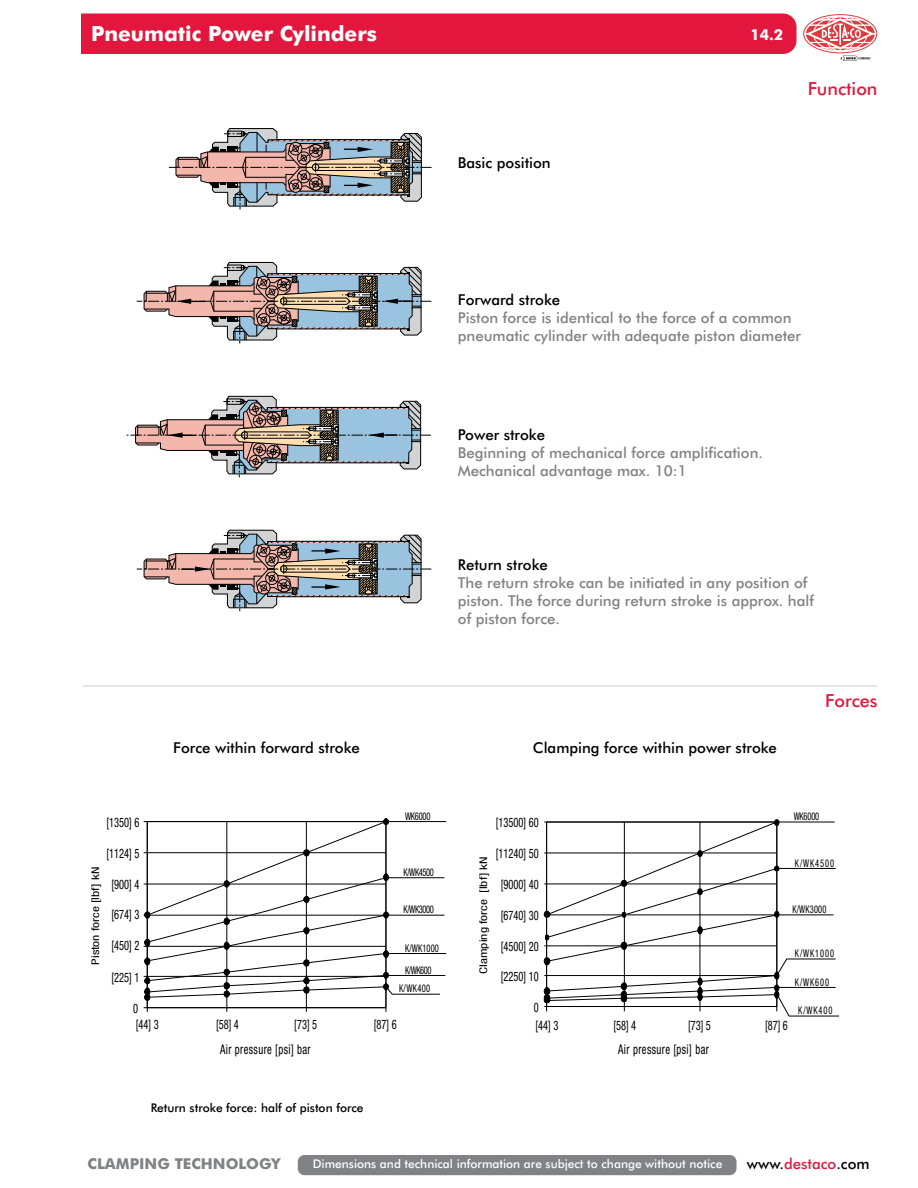
<style>
.page{position:relative;width:918px;height:1188px;background:#fff}
.page>*{position:absolute;margin:0;border:0;box-sizing:border-box;transform-origin:0 0}
.t1{font:700 21px "Futura BT";color:#fff}
.t2{font:500 18px "Futura BT";color:#e3173e}
.t3{font:500 15px/18px "Futura BT";color:#808285}
.t4{font:500 15px "Futura BT";color:#000}
.t5{font:700 15px "Futura BT";color:#808285}
.t6{font:700 15px "Futura BT";color:#fff}
.t7{font:condensed 13.35px "Helvetica Neue";letter-spacing:.04em;color:#000;scale:.8 1}
.t8{font:condensed 13.05px "Helvetica Neue";color:#000;scale:.8 1}
.t9{font:condensed 13.05px "Helvetica Neue";color:#000;scale:.79 1}
.t10{font:500 12px "Futura BT";color:#fff}
.t11{font:500 12px "Futura BT";color:#000}
.t12{font:condensed 10.65px/21.9px "Helvetica Neue";color:#000;scale:.8 1}
.t13{font:condensed 10.65px "Helvetica Neue";color:#000;scale:.79 1}
.t14{font:condensed 10.65px "Helvetica Neue";color:#000;scale:1.25 1}
.s1{color:#000}
.s2{color:#e3173e}
</style>
<div class="page">
<div style="left:14px;top:14px;width:782px;height:40px;background:#e3173e;border-radius:14px"></div>
<div style="left:10px;top:11px;width:71px;height:47px;background:#fff"></div>
<svg style="left:804px;top:15px;width:73px;height:38px"></svg>
<div style="left:803px;top:14px;width:74px;height:39px;border:1px solid #e13a3e;border-radius:50%"></div>
<div style="left:813px;top:16px;width:55px;height:35px;border:1px solid #fff;border-radius:50%"></div>
<svg style="left:805px;top:18px;width:70px;height:31px"></svg>
<svg style="left:841px;top:56px;width:30px;height:5px"></svg>
<div style="left:298px;top:1155px;width:438px;height:20px;background:#808285;border-radius:7px"></div>
<svg style="left:169px;top:128px;width:263px;height:82px"></svg>
<svg style="left:137px;top:262px;width:294px;height:81px"></svg>
<svg style="left:126px;top:396px;width:305px;height:81px"></svg>
<svg style="left:137px;top:530px;width:294px;height:81px"></svg>
<hr style="left:227px;top:822px;width:1px;height:186px;background:#000">
<hr style="left:306px;top:822px;width:1px;height:186px;background:#000">
<hr style="left:386px;top:822px;width:1px;height:186px;background:#000">
<hr style="left:147px;top:822px;width:1px;height:186px;background:#000">
<hr style="left:147px;top:1007px;width:239px;height:1px;background:#000">
<svg style="left:144px;top:1007px;width:4px;height:5px"></svg>
<div style="left:144px;top:994px;width:6px;height:7px;border:1px solid #000;border-radius:50%"></div>
<div style="left:383px;top:818px;width:6px;height:7px;border:1px solid #000;border-radius:50%"></div>
<hr style="left:385px;top:877px;width:59px;height:1px;background:#000">
<hr style="left:385px;top:915px;width:59px;height:1px;background:#000">
<hr style="left:387px;top:953px;width:59px;height:1px;background:#000">
<hr style="left:386px;top:975px;width:59px;height:1px;background:#000">
<hr style="left:387px;top:821px;width:59px;height:1px;background:#000">
<svg style="left:144px;top:819px;width:297px;height:181px"></svg>
<svg style="left:544px;top:819px;width:296px;height:198px"></svg>
<hr style="left:82px;top:685px;width:796px;height:2px;background:#dcddde">
<p class="t1" style="left:91px;top:25px;width:287px">Pneumatic Power Cylinders</p>
<p class="t4" style="left:458px;top:157px;width:94px">Basic position</p>
<p class="t6" style="left:750px;top:29px;width:34px">14. 2</p>
<p class="t2" style="left:808px;top:81px;width:71px">Function</p>
<p class="t3" style="left:458px;top:292px;width:345px"><span class="s1">Forward stroke<br></span>Piston force is identical to the force of a common pneumatic cylinder with ade qua te piston diameter</p>
<p class="t3" style="left:458px;top:427px;width:307px"><span class="s1">Power stroke<br></span>Beginning of mechanical force amplification.<br>Mechanical advantage max. 10:1</p>
<p class="t3" style="left:458px;top:557px;width:358px"><span class="s1">Return stroke<br></span>The return stroke can be initiated in any position of piston. The force during return stroke is approx. half of piston force.</p>
<p class="t2" style="left:825px;top:693px;width:54px">Forces</p>
<p class="t8" style="left:107px;top:817px;width:43px">[1350] 6</p>
<p class="t4" style="left:173px;top:742px;width:188px">Force within forward stroke</p>
<p class="t4" style="left:533px;top:742px;width:245px">Clamping force within power stroke</p>
<p class="t12" style="left:405px;top:807px;width:33px">WK6000</p>
<p class="t8" style="left:496px;top:817px;width:55px">[13500] 60</p>
<p class="t13" style="left:794px;top:812px;width:34px">WK6000</p>
<p class="t8" style="left:107px;top:848px;width:43px">[1124] 5</p>
<p class="t14" style="left:92px;top:965px;width:80px;rotate:-90deg">Piston force [lbf] kN</p>
<p class="t12" style="left:404px;top:862px;width:39px">K/WK4500</p>
<p class="t8" style="left:112px;top:880px;width:36px">[900] 4</p>
<p class="t12" style="left:404px;top:900px;width:39px">K/WK3000</p>
<p class="t12" style="left:405px;top:938px;width:44px">K/WK1000<br>K/WK600</p>
<p class="t8" style="left:112px;top:910px;width:36px">[674] 3</p>
<p class="t8" style="left:112px;top:941px;width:36px">[450] 2</p>
<p class="t8" style="left:112px;top:972px;width:36px">[225] 1</p>
<p class="t12" style="left:399px;top:978px;width:40px">K/WK400</p>
<p class="t8" style="left:496px;top:848px;width:55px">[11240] 50</p>
<p class="t14" style="left:480px;top:974px;width:96px;rotate:-90deg">Clamping force [lbf] kN</p>
<p class="t13" style="left:795px;top:860px;width:51px">K/WK4500</p>
<p class="t8" style="left:501px;top:879px;width:49px">[9000] 40</p>
<p class="t13" style="left:792px;top:905px;width:45px">K/WK3000</p>
<p class="t8" style="left:501px;top:910px;width:49px">[6740] 30</p>
<p class="t8" style="left:501px;top:941px;width:49px">[4500] 20</p>
<p class="t13" style="left:795px;top:949px;width:51px">K/WK1000</p>
<p class="t8" style="left:501px;top:971px;width:49px">[2250] 10</p>
<p class="t13" style="left:795px;top:979px;width:45px">K/WK600</p>
<p class="t8" style="left:133px;top:1004px;width:8px">0</p>
<p class="t9" style="left:534px;top:1002px;width:8px">0</p>
<p class="t13" style="left:798px;top:1007px;width:45px">K/WK400</p>
<p class="t8" style="left:136px;top:1020px;width:30px">[44] 3</p>
<p class="t8" style="left:216px;top:1020px;width:30px">[58] 4</p>
<p class="t8" style="left:294px;top:1020px;width:30px">[73] 5</p>
<p class="t8" style="left:374px;top:1020px;width:30px">[87] 6</p>
<p class="t8" style="left:536px;top:1021px;width:30px">[44] 3</p>
<p class="t8" style="left:613px;top:1021px;width:30px">[58] 4</p>
<p class="t8" style="left:688px;top:1021px;width:30px">[73] 5</p>
<p class="t8" style="left:765px;top:1021px;width:30px">[87] 6</p>
<p class="t7" style="left:220px;top:1045px;width:115px">Air pressure [psi] bar</p>
<p class="t7" style="left:618px;top:1045px;width:115px">Air pressure [psi] bar</p>
<p class="t11" style="left:151px;top:1103px;width:214px">Return stroke force: half of piston force</p>
<p class="t5" style="left:88px;top:1158px;width:194px">CLAMPING TECHNOLOGY</p>
<p class="t10" style="left:313px;top:1159px;width:411px">Dimensions and technical information are subject to change without notice</p>
<p class="t4" style="left:747px;top:1158px;width:124px">www.<span class="s2">destaco</span>.com</p>
</div>
